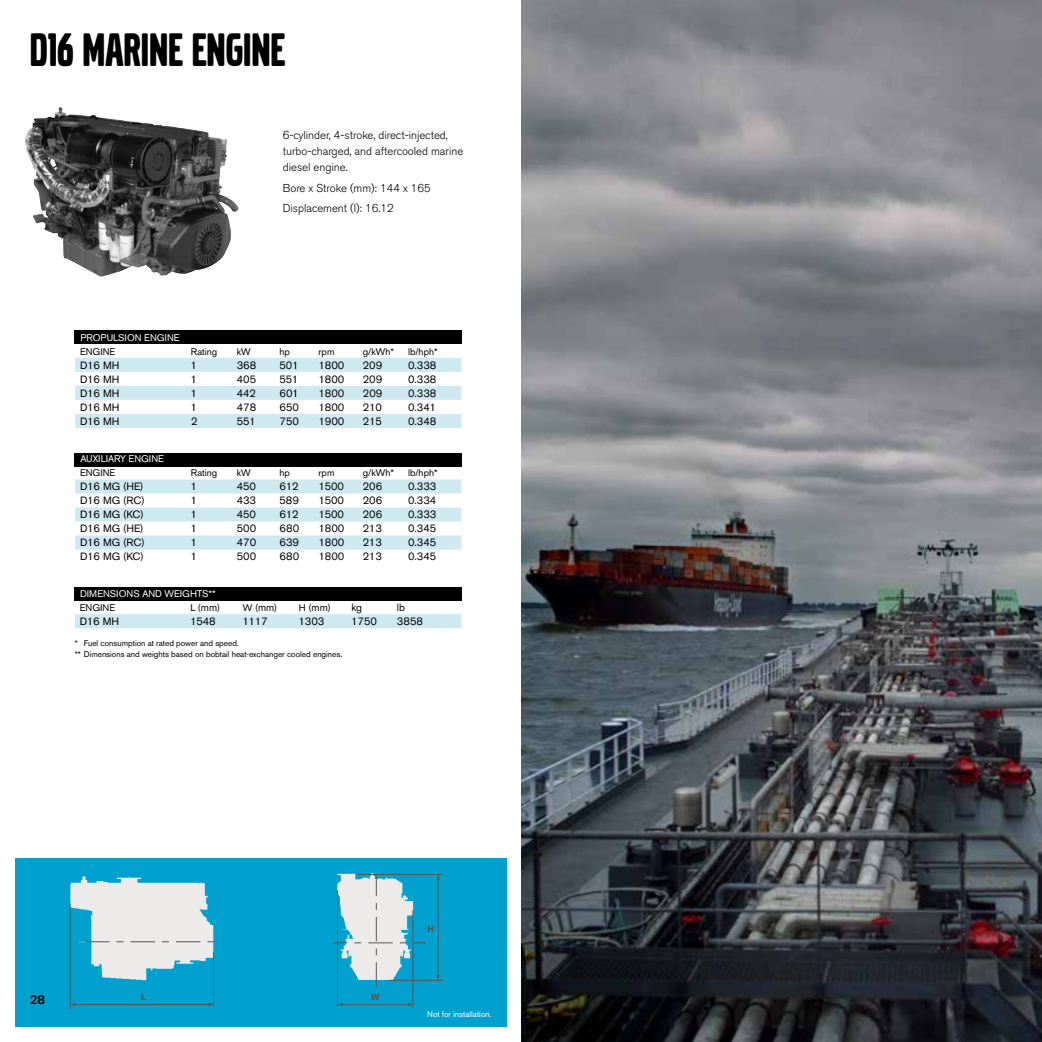
<style>
.page{position:relative;width:1042px;height:1042px;background:#fff}
.page>*{position:absolute;margin:0;border:0;box-sizing:border-box;transform-origin:0 0}
.t1{font:49px "Volvo Broad Pro";color:#000}
.t2{font:500 12.25px "Volvo Sans Pro";color:#000}
.t3{font:300 11.38px/15.8px "Volvo Sans Pro";color:#000}
.t4{font:10.5px "Volvo Sans Pro";color:#000}
.t5{font:9.62px "Volvo Sans Pro";color:#000}
.t6{font:9.62px "Volvo Sans Pro";color:#fff}
.t7{font:700 8.75px "Volvo Sans Pro";color:#575756}
.t8{font:8.22px/10.5px "Volvo Sans Pro";color:#000}
.t9{font:8.22px "Volvo Sans Pro";color:#fff}
.s1{font-size:10.5px}
</style>
<div class="page">
<div style="left:15px;top:858px;width:491px;height:169px;background:#00a1ce"></div>
<div style="left:74px;top:587px;width:387px;height:13px;background:#000"></div>
<div style="left:75px;top:614px;width:386px;height:14px;background:#cfe9f0"></div>
<div style="left:74px;top:330px;width:387px;height:14px;background:#000"></div>
<div style="left:75px;top:358px;width:386px;height:14px;background:#cfe9f0"></div>
<div style="left:75px;top:386px;width:386px;height:14px;background:#cfe9f0"></div>
<div style="left:75px;top:414px;width:386px;height:14px;background:#cfe9f0"></div>
<div style="left:74px;top:453px;width:387px;height:13px;background:#000"></div>
<div style="left:75px;top:479px;width:386px;height:14px;background:#cfe9f0"></div>
<div style="left:75px;top:507px;width:386px;height:14px;background:#cfe9f0"></div>
<div style="left:75px;top:535px;width:386px;height:14px;background:#cfe9f0"></div>
<img style="left:337px;top:872px;width:100px;height:135px">
<img style="left:69px;top:876px;width:146px;height:133px">
<hr style="left:412px;top:910px;width:1px;height:97px;background:#575756">
<hr style="left:337px;top:890px;width:1px;height:117px;background:#575756">
<hr style="left:355px;top:874px;width:87px;height:1px;background:#575756">
<hr style="left:388px;top:980px;width:55px;height:1px;background:#575756">
<hr style="left:213px;top:952px;width:1px;height:56px;background:#575756">
<hr style="left:70px;top:903px;width:1px;height:106px;background:#575756">
<hr style="left:74px;top:1004px;width:137px;height:1px;background:#575756">
<svg style="left:70px;top:1003px;width:6px;height:3px"></svg>
<hr style="left:438px;top:877px;width:1px;height:99px;background:#575756">
<svg style="left:436px;top:975px;width:4px;height:5px"></svg>
<svg style="left:436px;top:875px;width:4px;height:4px"></svg>
<hr style="left:342px;top:1004px;width:67px;height:1px;background:#575756">
<svg style="left:338px;top:1003px;width:5px;height:3px"></svg>
<svg style="left:408px;top:1003px;width:5px;height:3px"></svg>
<svg style="left:85px;top:941px;width:130px;height:1px"></svg>
<svg style="left:334px;top:876px;width:91px;height:110px"></svg>
<img style="left:25px;top:107px;width:146px;height:170px">
<img style="left:521px;top:0;width:521px;height:1042px">
<h1 class="t1" style="left:30px;top:27px;width:257px">D16 MARINE ENGINE</h1>
<p class="t3" style="left:283px;top:128px;width:182px">6-cylinder, 4-stroke, direct-injected, turbo-charged, and aftercooled marine diesel engine.</p>
<p class="t3" style="left:283px;top:177px;width:150px;line-height:20.7px">Bore x Stroke (mm): 144 x 165<br>Displacement (l): 16.12</p>
<p class="t6" style="left:80px;top:331px;width:101px">PROPULSION ENGINE</p>
<p class="t5" style="left:80px;top:345px;width:37px">ENGINE</p>
<p class="t5" style="left:191px;top:345px;width:28px">Rating</p>
<p class="t5" style="left:237px;top:345px;width:15px">kW</p>
<p class="t5" style="left:279px;top:345px;width:12px">hp</p>
<p class="t5" style="left:319px;top:345px;width:17px">rpm</p>
<p class="t5" style="left:363px;top:345px;width:33px">g/kWh*</p>
<p class="t5" style="left:408px;top:345px;width:31px">lb/hph*</p>
<p class="t4" style="left:80px;top:359px;width:41px">D16 MH</p>
<p class="t4" style="left:191px;top:359px;width:8px">1</p>
<p class="t4" style="left:237px;top:359px;width:21px">368</p>
<p class="t4" style="left:279px;top:359px;width:20px">501</p>
<p class="t4" style="left:319px;top:359px;width:27px">1800</p>
<p class="t4" style="left:363px;top:359px;width:21px">209</p>
<p class="t4" style="left:408px;top:359px;width:30px">0.338</p>
<p class="t4" style="left:80px;top:373px;width:41px">D16 MH</p>
<p class="t4" style="left:191px;top:373px;width:8px">1</p>
<p class="t4" style="left:237px;top:373px;width:21px">405</p>
<p class="t4" style="left:279px;top:373px;width:20px">551</p>
<p class="t4" style="left:319px;top:373px;width:27px">1800</p>
<p class="t4" style="left:363px;top:373px;width:21px">209</p>
<p class="t4" style="left:408px;top:373px;width:30px">0.338</p>
<p class="t4" style="left:80px;top:387px;width:41px">D16 MH</p>
<p class="t4" style="left:191px;top:387px;width:8px">1</p>
<p class="t4" style="left:237px;top:387px;width:21px">442</p>
<p class="t4" style="left:279px;top:387px;width:21px">601</p>
<p class="t4" style="left:319px;top:387px;width:27px">1800</p>
<p class="t4" style="left:363px;top:387px;width:21px">209</p>
<p class="t4" style="left:408px;top:387px;width:30px">0.338</p>
<p class="t4" style="left:80px;top:401px;width:41px">D16 MH</p>
<p class="t4" style="left:191px;top:401px;width:8px">1</p>
<p class="t4" style="left:237px;top:401px;width:21px">478</p>
<p class="t4" style="left:279px;top:401px;width:21px">650</p>
<p class="t4" style="left:319px;top:401px;width:27px">1800</p>
<p class="t4" style="left:363px;top:401px;width:20px">210</p>
<p class="t4" style="left:408px;top:401px;width:29px">0.341</p>
<p class="t4" style="left:80px;top:415px;width:41px">D16 MH</p>
<p class="t4" style="left:191px;top:415px;width:8px">2</p>
<p class="t4" style="left:237px;top:415px;width:20px">551</p>
<p class="t4" style="left:279px;top:415px;width:21px">750</p>
<p class="t4" style="left:319px;top:415px;width:27px">1900</p>
<p class="t4" style="left:363px;top:415px;width:20px">215</p>
<p class="t4" style="left:408px;top:415px;width:30px">0.348</p>
<p class="t6" style="left:80px;top:453px;width:85px">AUXILIARY ENGINE</p>
<p class="t5" style="left:80px;top:467px;width:37px">ENGINE</p>
<p class="t5" style="left:191px;top:467px;width:28px">Rating</p>
<p class="t5" style="left:237px;top:467px;width:15px">kW</p>
<p class="t5" style="left:279px;top:467px;width:12px">hp</p>
<p class="t5" style="left:319px;top:467px;width:17px">rpm</p>
<p class="t5" style="left:363px;top:467px;width:33px">g/kWh*</p>
<p class="t5" style="left:408px;top:467px;width:31px">lb/hph*</p>
<p class="t4" style="left:80px;top:480px;width:65px">D16 MG (HE)</p>
<p class="t4" style="left:191px;top:480px;width:8px">1</p>
<p class="t4" style="left:237px;top:480px;width:21px">450</p>
<p class="t4" style="left:279px;top:480px;width:21px">612</p>
<p class="t4" style="left:319px;top:480px;width:27px">1500</p>
<p class="t4" style="left:363px;top:480px;width:21px">206</p>
<p class="t4" style="left:408px;top:480px;width:30px">0.333</p>
<p class="t4" style="left:80px;top:494px;width:66px">D16 MG (RC)</p>
<p class="t4" style="left:191px;top:494px;width:8px">1</p>
<p class="t4" style="left:237px;top:494px;width:21px">433</p>
<p class="t4" style="left:279px;top:494px;width:21px">589</p>
<p class="t4" style="left:319px;top:494px;width:27px">1500</p>
<p class="t4" style="left:363px;top:494px;width:21px">206</p>
<p class="t4" style="left:408px;top:494px;width:30px">0.334</p>
<p class="t4" style="left:80px;top:508px;width:65px">D16 MG (KC)</p>
<p class="t4" style="left:191px;top:508px;width:8px">1</p>
<p class="t4" style="left:237px;top:508px;width:21px">450</p>
<p class="t4" style="left:279px;top:508px;width:21px">612</p>
<p class="t4" style="left:319px;top:508px;width:27px">1500</p>
<p class="t4" style="left:363px;top:508px;width:21px">206</p>
<p class="t4" style="left:408px;top:508px;width:30px">0.333</p>
<p class="t4" style="left:80px;top:522px;width:65px">D16 MG (HE)</p>
<p class="t4" style="left:191px;top:522px;width:8px">1</p>
<p class="t4" style="left:237px;top:522px;width:21px">500</p>
<p class="t4" style="left:279px;top:522px;width:21px">680</p>
<p class="t4" style="left:319px;top:522px;width:27px">1800</p>
<p class="t4" style="left:363px;top:522px;width:20px">213</p>
<p class="t4" style="left:408px;top:522px;width:30px">0.345</p>
<p class="t4" style="left:80px;top:536px;width:66px">D16 MG (RC)</p>
<p class="t4" style="left:191px;top:536px;width:8px">1</p>
<p class="t4" style="left:237px;top:536px;width:21px">470</p>
<p class="t4" style="left:279px;top:536px;width:21px">639</p>
<p class="t4" style="left:319px;top:536px;width:27px">1800</p>
<p class="t4" style="left:363px;top:536px;width:20px">213</p>
<p class="t4" style="left:408px;top:536px;width:30px">0.345</p>
<p class="t4" style="left:80px;top:550px;width:65px">D16 MG (KC)</p>
<p class="t4" style="left:191px;top:550px;width:8px">1</p>
<p class="t4" style="left:237px;top:550px;width:21px">500</p>
<p class="t4" style="left:279px;top:550px;width:21px">680</p>
<p class="t4" style="left:319px;top:550px;width:27px">1800</p>
<p class="t4" style="left:363px;top:550px;width:20px">213</p>
<p class="t4" style="left:408px;top:550px;width:30px">0.345</p>
<p class="t6" style="left:80px;top:588px;width:137px">DIMENSIONS AND WEIGHTS**</p>
<p class="t5" style="left:80px;top:602px;width:37px">ENGINE</p>
<p class="t5" style="left:190px;top:602px;width:31px">L (<span class="s1">mm</span>)</p>
<p class="t5" style="left:243px;top:602px;width:36px">W (<span class="s1">mm</span>)</p>
<p class="t5" style="left:299px;top:602px;width:33px">H (<span class="s1">mm</span>)</p>
<p class="t4" style="left:351px;top:601px;width:12px">kg</p>
<p class="t4" style="left:397px;top:601px;width:10px">lb</p>
<p class="t4" style="left:80px;top:615px;width:41px">D16 MH</p>
<p class="t4" style="left:190px;top:615px;width:27px">1548</p>
<p class="t4" style="left:243px;top:615px;width:26px">1117</p>
<p class="t4" style="left:299px;top:615px;width:27px">1303</p>
<p class="t4" style="left:351px;top:615px;width:27px">1750</p>
<p class="t4" style="left:397px;top:615px;width:28px">3858</p>
<p class="t8" style="left:75px;top:638px;width:269px">* Fuel consumption at rated power and speed.<br>** Dimensions and weights based on bobtail heat-exchanger cooled engines.</p>
<p class="t2" style="left:30px;top:992px;width:17px">28</p>
<p class="t7" style="left:141px;top:991px;width:6px">L</p>
<p class="t7" style="left:371px;top:992px;width:10px">W</p>
<p class="t7" style="left:428px;top:923px;width:8px">H</p>
<p class="t9" style="left:427px;top:1009px;width:66px">Not for installation.</p>
</div>
